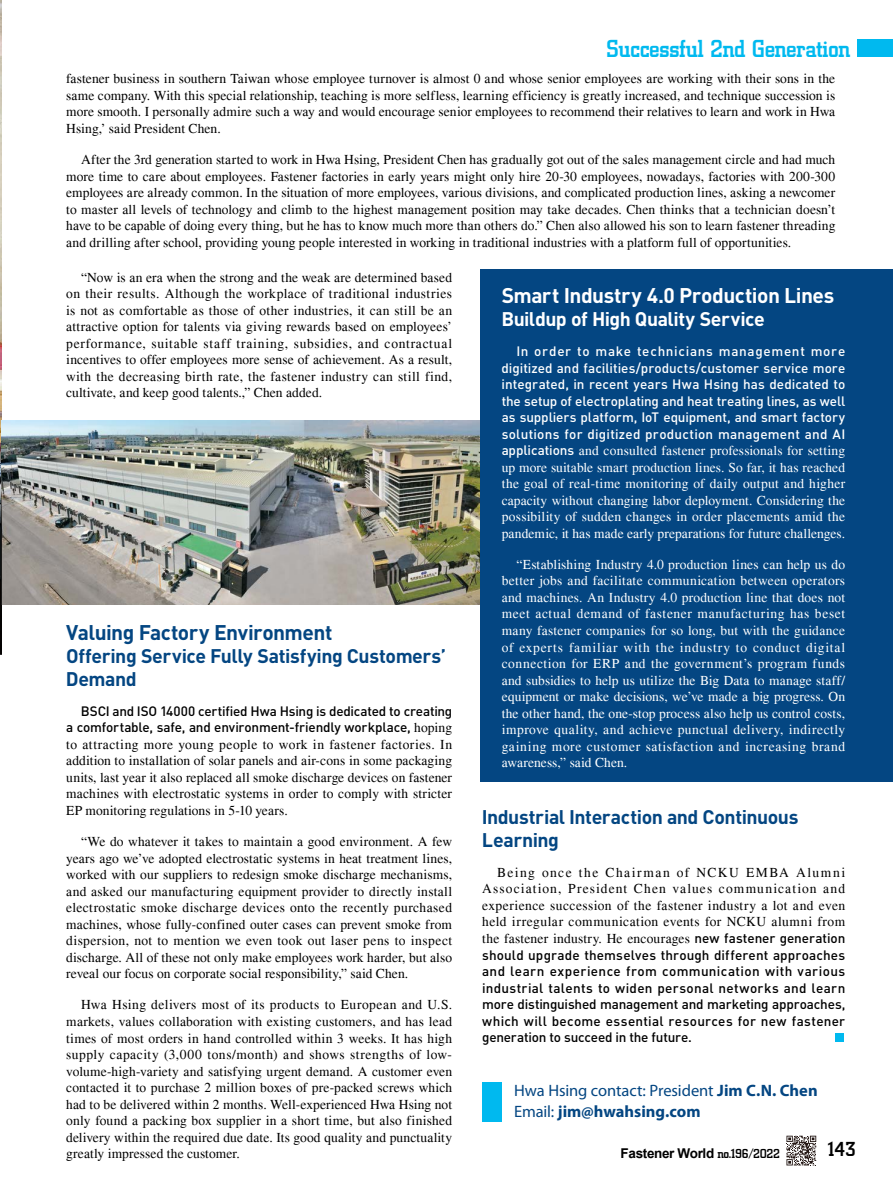
<style>
.page{position:relative;width:893px;height:1191px;background:#fff}
.page>*{position:absolute;margin:0;border:0;box-sizing:border-box;transform-origin:0 0}
.t1{font:500 25.5px "City D";letter-spacing:-.025em;color:#00b9ef}
.t2{font:700 21px "DIN Pro";letter-spacing:-.025em;color:#fff}
.t3{font:700 21px "DIN Pro";letter-spacing:-.025em;color:#044682}
.t4{font:500 21px "City D";color:#000}
.t5{font:700 19.5px/23.2px "DIN Pro";letter-spacing:-.025em;color:#044682}
.t6{font:700 19.5px "DIN Pro";letter-spacing:-.025em;color:#fff}
.t7{font:16.5px/21.5px "Myriad Pro";letter-spacing:-.005em;color:#044682}
.t8{font:13.5px/16.5px "Times";letter-spacing:.01em;color:#000;text-align:justify}
.t9{font:13.5px/16.5px "Times";letter-spacing:.01em;color:#fff;text-align:justify}
.t10{font:500 13.5px/16.5px "DIN Pro";letter-spacing:-.015em;color:#000;text-align:right}
.t11{font:500 13.5px/16.5px "DIN Pro";letter-spacing:.015em;color:#fff;text-align:justify}
.t12{font:700 13.5px "Arial";letter-spacing:-.025em;color:#000}
.s1{font-family:"DIN Pro";font-weight:500}
.s2{font-family:"Times";font-weight:400}
.s3{font-weight:700}
.s4{font-family:"City D";font-weight:500}
</style>
<div class="page">
<img style="left:0;top:0;width:1px;height:463px">
<img style="left:1px;top:420px;width:479px;height:184px">
<div style="left:857px;top:40px;width:36px;height:17px;background:#00b9ef"></div>
<svg style="left:786px;top:1135px;width:30px;height:30px"></svg>
<div style="left:480px;top:270px;width:413px;height:512px;background:#044682"></div>
<div style="left:836px;top:1033px;width:8px;height:9px;background:#00b9ef"></div>
<hr style="left:0;top:463px;width:1px;height:192px;background:#2d2d2d">
<div style="left:482px;top:1082px;width:20px;height:39px;background:#00b9ef"></div>
<h1 class="t1" style="left:606px;top:35px;width:246px">Successful 2nd Generation</h1>
<p class="t8" style="left:66px;top:71px;width:770px">fastener business in southern Taiwan whose employee turnover is almost 0 and whose senior employees are working with their sons in the same company. With this special relationship, teaching is more selfless, learning efficiency is greatly increased, and technique succession is more smooth. I personally admire such a way and would encourage senior employees to recommend their relatives to learn and work in Hwa Hsing,’ said President Chen.</p>
<p class="t8" style="left:66px;top:151px;width:771px;text-indent:15px">After the 3rd generation started to work in Hwa Hsing, President Chen has gradually got out of the sales management circle and had much more time to care about employees. Fastener factories in early years might only hire 20-30 employees, nowadays, factories with 200-300 employees are already common. In the situation of more employees, various divisions, and complicated production lines, asking a newcomer to master all levels of technology and climb to the highest management position may take decades. Chen thinks that a technician doesn’t have to be capable of doing every thing, but he has to know much more than others do.” Chen also allowed his son to learn fastener threading and drilling after school, providing young people interested in working in traditional industries with a platform full of opportunities.</p>
<p class="t8" style="left:66px;top:269px;width:387px;text-indent:15px">“Now is an era when the strong and the weak are determined based on their results. Although the workplace of traditional industries is not as comfortable as those of other industries, it can still be an attractive option for talents via giving rewards based on employees’ performance, suitable staff training, subsidies, and contractual incentives to offer employees more sense of achievement. As a result, with the decreasing birth rate, the fastener industry can still find, cultivate, and keep good talents.,” Chen added.</p>
<h2 class="t2" style="left:502px;top:281px;width:334px">Smart Industry 4.0 Production Lines</h2>
<h3 class="t6" style="left:501px;top:306px;width:265px">Buildup of High Quality Service</h3>
<p class="t11" style="left:502px;top:343px;width:345px;text-indent:15px">In order to make technicians management more digitized and facilities/products/customer service more integrated, in recent years Hwa Hsing has dedicated to the setup of electroplating and heat treating lines, as well as suppliers platform, IoT equipment, and smart factory solutions for digitized production management and AI</p>
<p class="t9" style="left:502px;top:442px;width:345px"><span class="s1">applications</span> and consulted fastener professionals for setting up more suitable smart production lines. So far, it has reached the goal of real-time monitoring of daily output and higher capacity without changing labor deployment. Considering the possibility of sudden changes in order placements amid the pandemic, it has made early preparations for future challenges.</p>
<p class="t9" style="left:502px;top:556px;width:345px;text-indent:15px">“Establishing Industry 4.0 production lines can help us do better jobs and facilitate communication between operators and machines. An Industry 4.0 production line that does not meet actual demand of fastener manufacturing has beset many fastener companies for so long, but with the guidance of experts familiar with the industry to conduct digital connection for ERP and the government’s program funds and subsidies to help us utilize the Big Data to manage staff/ equipment or make decisions, we’ve made a big progress. On the other hand, the one-stop process also help us control costs, improve quality, and achieve punctual delivery, indirectly gaining more customer satisfaction and increasing brand awareness,” said Chen.</p>
<h2 class="t3" style="left:66px;top:618px;width:268px">Valuing Factory Environment</h2>
<h3 class="t5" style="left:66px;top:643px;width:382px">Offering Service Fully Satisfying Customers’<br>Demand</h3>
<p class="t10" style="left:66px;top:702px;width:388px">BSCI and ISO 14000 certified Hwa Hsing is dedicated to creating<br>a comfortable, safe, and environment-friendly workplace, <span class="s2">hoping</span></p>
<p class="t8" style="left:66px;top:736px;width:387px">to attracting more young people to work in fastener factories. In addition to installation of solar panels and air-cons in some packaging units, last year it also replaced all smoke discharge devices on fastener machines with electrostatic systems in order to comply with stricter EP monitoring regulations in 5-10 years.</p>
<p class="t8" style="left:66px;top:833px;width:387px;text-indent:15px">“We do whatever it takes to maintain a good environment. A few years ago we’ve adopted electrostatic systems in heat treatment lines, worked with our suppliers to redesign smoke discharge mechanisms, and asked our manufacturing equipment provider to directly install electrostatic smoke discharge devices onto the recently purchased machines, whose fully-confined outer cases can prevent smoke from dispersion, not to mention we even took out laser pens to inspect discharge. All of these not only make employees work harder, but also reveal our focus on corporate social responsibility,” said Chen.</p>
<p class="t8" style="left:66px;top:996px;width:387px;text-indent:15px">Hwa Hsing delivers most of its products to European and U.S. markets, values collaboration with existing customers, and has lead times of most orders in hand controlled within 3 weeks. It has high supply capacity (3,000 tons/month) and shows strengths of low&shy;volume-high-variety and satisfying urgent demand. A customer even contacted it to purchase 2 million boxes of pre-packed screws which had to be delivered within 2 months. Well-experienced Hwa Hsing not only found a packing box supplier in a short time, but also finished delivery within the required due date. Its good quality and punctuality greatly impressed the customer.</p>
<h3 class="t5" style="left:482px;top:804px;width:318px">Industrial Interaction and Continuous<br>Learning</h3>
<p class="t8" style="left:482px;top:863px;width:365px;text-indent:15px">Being once the Chairman of NCKU EMBA Alumni Association, President Chen values communication and experience succession of the fastener industry a lot and even held irregular communication events for NCKU alumni from the fastener industry. He encourages <span class="s1">new fastener generation</span></p>
<p class="t10" style="left:482px;top:945px;width:365px;text-align:justify">should upgrade themselves through different approaches and learn experience from communication with various industrial talents to widen personal networks and learn more distinguished management and marketing approaches, which will become essential resources for new fastener generation to succeed in the future.</p>
<p class="t7" style="left:514px;top:1079px;width:305px">Hwa Hsing contact: President <span class="s3">Jim C.N. Chen<br></span>Email: <span class="s3">jim@hwahsing.com</span></p>
<p class="t12" style="left:621px;top:1143px;width:161px">Fastener World <span class="s4">no.196/2022</span></p>
<h2 class="t4" style="left:827px;top:1138px;width:30px">143</h2>
</div>
